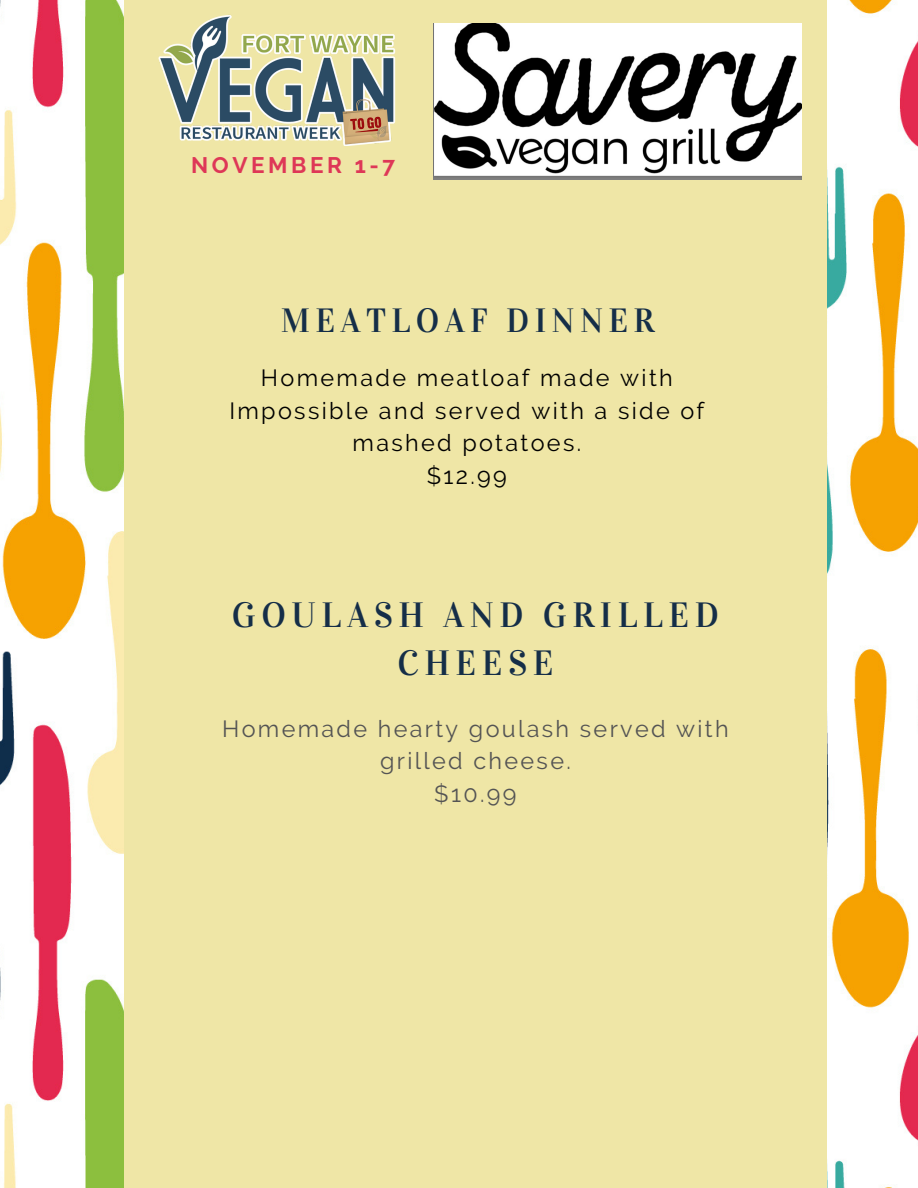
<style>
.page{position:relative;width:918px;height:1188px;background:#fff}
.page>*{position:absolute;margin:0;border:0;box-sizing:border-box;transform-origin:0 0}
.t1{font:34.95px/48.3px "Vidaloka";letter-spacing:.16em;color:#152e48;text-align:center}
.t2{font:33.45px "Vidaloka";letter-spacing:.16em;color:#152e48}
.t3{font:23.4px/32.7px "Raleway";letter-spacing:.1em;color:#000;text-align:center}
.t4{font:23.4px/32.7px "Raleway";letter-spacing:.1em;color:#545454;text-align:center}
.t5{font:700 22.5px "Raleway";letter-spacing:.16em;color:#de3757}
</style>
<div class="page">
<img style="left:0;top:0;width:918px;height:1188px">
<div style="left:125px;top:0;width:702px;height:1188px;background:#efe6a6"></div>
<img style="left:158px;top:15px;width:238px;height:131px">
<img style="left:434px;top:24px;width:368px;height:155px">
<p class="t5" style="left:191px;top:152px;width:205px">NOVEMBER 1-7</p>
<p class="t2" style="left:281px;top:301px;width:375px">MEATLOAF DINNER</p>
<p class="t3" style="left:229px;top:362px;width:476px">Homemade meatloaf made with<br>Impossible and served with a side of mashed potatoes.</p>
<p class="t3" style="left:427px;top:459px;width:82px">$12.99</p>
<p class="t1" style="left:232px;top:591px;width:489px">GOULASH AND GRILLED<br>CHEESE</p>
<p class="t4" style="left:222px;top:712px;width:508px">Homemade hearty goulash served with grilled cheese.</p>
<p class="t4" style="left:434px;top:778px;width:84px">$10.99</p>
</div>
